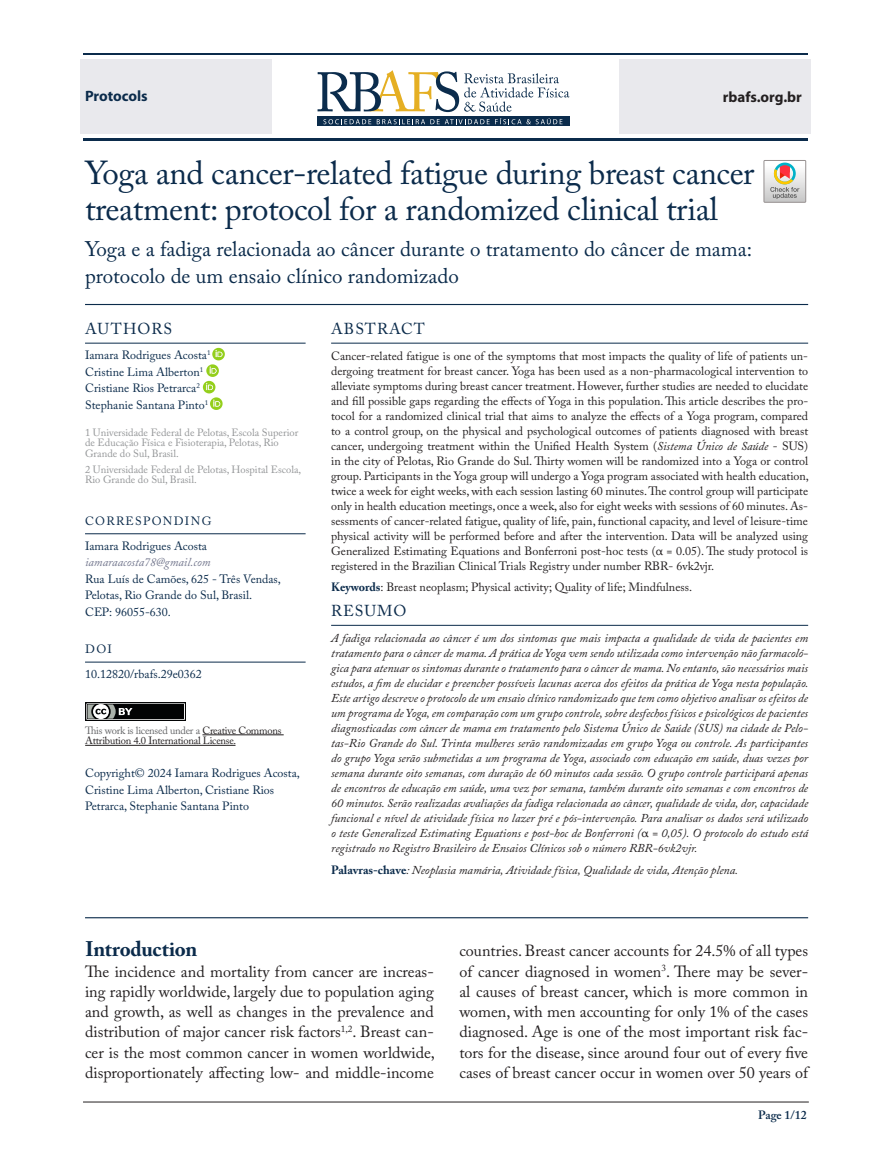
<style>
.page{position:relative;width:893px;height:1170px;background:#fff}
.page>*{position:absolute;margin:0;border:0;box-sizing:border-box;transform-origin:0 0}
.t1{font:33px/36px "Adobe Caslon Pro";letter-spacing:-.015em;color:#0b2b4b}
.t2{font:21px/27px "Adobe Caslon Pro";color:#0b2b4b}
.t3{font:700 21px "Adobe Caslon Pro";letter-spacing:-.015em;color:#0b2b4b}
.t4{font:16.05px/20.2px "Adobe Caslon Pro";color:#231f20;text-align:justify}
.t5{font:15.75px "Adobe Caslon Pro";letter-spacing:.065em;color:#0b2b4b}
.t6{font:700 15px "Myriad Pro";color:#231f20}
.t7{font:700 15px "Myriad Pro";letter-spacing:-.005em;color:#0b2b4b}
.t8{font:italic 12px/15px "Adobe Caslon Pro";color:#231f20;text-align:justify}
.t9{font:12px/15px "Adobe Caslon Pro";color:#231f20;text-align:justify}
.t10{font:12px/16.5px "Adobe Caslon Pro";color:#0b2b4b}
.t11{font:italic 12px "Adobe Caslon Pro";color:#72768d}
.t12{font:600 12px "Adobe Caslon Pro";letter-spacing:-.005em;color:#0b2b4b}
.t13{font:10.5px/10.5px "Adobe Caslon Pro";color:#949698}
.t14{font:10.5px/10.5px "Adobe Caslon Pro";letter-spacing:-.02em;color:#231f20}
.s1{font-style:italic}
.s2{font-family:"Sylfaen"}
.s3{font-weight:700;color:#0b2b4b}
.s4{font-family:"Sylfaen";font-style:normal}
.s5{font-weight:700;font-style:normal;color:#0b2b4b}
.s6{color:#636466}
</style>
<div class="page">
<div style="left:619px;top:59px;width:192px;height:75px;background:#e9e9ed"></div>
<div style="left:80px;top:59px;width:192px;height:75px;background:#e9e9ed"></div>
<hr style="left:83px;top:53px;width:725px;height:2px;background:#0b2b4b">
<hr style="left:83px;top:138px;width:725px;height:2px;background:#0b2b4b">
<svg style="left:764px;top:160px;width:42px;height:42px"></svg>
<hr style="left:83px;top:1101px;width:726px;height:1px;background:#231f20">
<svg style="left:318px;top:117px;width:252px;height:9px"></svg>
<svg style="left:323px;top:119px;width:48px;height:5px"></svg>
<svg style="left:377px;top:118px;width:185px;height:6px"></svg>
<svg style="left:318px;top:70px;width:251px;height:42px"></svg>
<hr style="left:85px;top:304px;width:723px;height:1px;background:#0b2b4b">
<hr style="left:85px;top:343px;width:221px;height:1px;background:#0b2b4b">
<hr style="left:85px;top:533px;width:221px;height:1px;background:#0b2b4b">
<hr style="left:85px;top:661px;width:221px;height:1px;background:#0b2b4b">
<svg style="left:203px;top:348px;width:22px;height:62px"></svg>
<div style="left:85px;top:702px;width:101px;height:18px;border:1px solid #020304"></div>
<div style="left:88px;top:704px;width:96px;height:14px;background:#020304"></div>
<svg style="left:85px;top:702px;width:48px;height:19px"></svg>
<hr style="left:202px;top:734px;width:82px;height:1px;background:#231f20">
<hr style="left:85px;top:745px;width:151px;height:1px;background:#231f20">
<hr style="left:331px;top:343px;width:477px;height:1px;background:#0b2b4b">
<hr style="left:331px;top:625px;width:477px;height:1px;background:#0b2b4b">
<hr style="left:85px;top:917px;width:723px;height:1px;background:#0b2b4b">
<p class="t7" style="left:85px;top:88px;width:64px">Protocols</p>
<p class="t6" style="left:723px;top:88px;width:81px">rbafs.org.br</p>
<h1 class="t1" style="left:85px;top:155px;width:671px">Yoga and cancer-related fatigue during breast cancer treatment: protocol for a randomized clinical trial</h1>
<h2 class="t2" style="left:85px;top:235px;width:669px">Yoga e a fadiga relacionada ao câncer durante o tratamento do câncer de mama: protocolo de um ensaio clínico randomizado</h2>
<h3 class="t5" style="left:85px;top:319px;width:88px">AUTHORS</h3>
<p class="t10" style="left:85px;top:347px;width:127px">Iamara Rodrigues Acosta<sup>1<br></sup>Cristine Lima Alberton<sup>1<br></sup>Cristiane Rios Petrarca<sup>2<br></sup>Stephanie Santana Pinto<sup>1</sup></p>
<p class="t13" style="left:85px;top:427px;width:215px">1 Universidade Federal de Pelotas, Escola Superior de Educação Física e Fisioterapia, Pelotas, Rio<br>Grande do Sul, Brasil.</p>
<p class="t13" style="left:85px;top:463px;width:218px">2 Universidade Federal de Pelotas, Hospital Escola,<br>Rio Grande do Sul, Brasil.</p>
<p class="t10" style="left:85px;top:508px;width:128px;line-height:25px">CORRESPONDING<br>Iamara Rodrigues Acosta</p>
<p class="t11" style="left:85px;top:555px;width:127px">iamaraacosta78@gmail.com</p>
<p class="t10" style="left:85px;top:570px;width:197px">Rua Luís de Camões, 625 - Três Vendas,<br>Pelotas, Rio Grande do Sul, Brasil.<br>CEP: 96055-630.</p>
<p class="t10" style="left:85px;top:636px;width:118px;line-height:25px">DOI<br>10.12820/rbafs.29e0362</p>
<h3 class="t5" style="left:331px;top:319px;width:95px">ABSTRACT</h3>
<p class="t9" style="left:331px;top:348px;width:479px">Cancer-related fatigue is one of the symptoms that most impacts the quality of life of patients un&shy;dergoing treatment for breast cancer. Yoga has been used as a non-pharmacological intervention to alleviate symptoms during breast cancer treatment. However, further studies are needed to elucidate and fill possible gaps regarding the effects of Yoga in this population. This article describes the pro&shy;tocol for a randomized clinical trial that aims to analyze the effects of a Yoga program, compared to a control group, on the physical and psychological outcomes of patients diagnosed with breast cancer, undergoing treatment within the Unified Health System (<span class="s1">Sistema Único de Saúde</span> - SUS) in the city of Pelotas, Rio Grande do Sul. Thirty women will be randomized into a Yoga or control group. Participants in the Yoga group will undergo a Yoga program associated with health education, twice a week for eight weeks, with each session lasting 60 minutes. The control group will participate only in health education meetings, once a week, also for eight weeks with sessions of 60 minutes. As&shy;sessments of cancer-related fatigue, quality of life, pain, functional capacity, and level of leisure-time physical activity will be performed before and after the intervention. Data will be analyzed using Generalized Estimating Equations and Bonferroni post-hoc tests (<span class="s2">α</span> = 0.05). The study protocol is registered in the Brazilian Clinical Trials Registry under number RBR- 6vk2vjr.</p>
<p class="t9" style="left:331px;top:579px;width:362px"><span class="s3">Keywords</span>: Breast neoplasm; Physical activity; Quality of life; Mindfulness.</p>
<h3 class="t5" style="left:331px;top:601px;width:77px">RESUMO</h3>
<p class="t8" style="left:331px;top:630px;width:479px">A fadiga relacionada ao câncer é um dos sintomas que mais impacta a qualidade de vida de pacientes em tratamento para o câncer de mama. A prática de Yoga vem sendo utilizada como intervenção não farmacoló&shy;gica para atenuar os sintomas durante o tratamento para o câncer de mama. No entanto, são necessários mais estudos, a fim de elucidar e preencher possíveis lacunas acerca dos efeitos da prática de Yoga nesta população.<br>Este artigo descreve o protocolo de um ensaio clínico randomizado que tem como objetivo analisar os efeitos de um programa de Yoga, em comparação com um grupo controle, sobre desfechos físicos e psicológicos de pacientes diagnosticadas com câncer de mama em tratamento pelo Sistema Único de Saúde (SUS) na cidade de Pelo&shy;tas-Rio Grande do Sul. Trinta mulheres serão randomizadas em grupo Yoga ou controle. As participantes do grupo Yoga serão submetidas a um programa de Yoga, associado com educação em saúde, duas vezes por semana durante oito semanas, com duração de 60 minutos cada sessão. O grupo controle participará apenas de encontros de educação em saúde, uma vez por semana, também durante oito semanas e com encontros de 60 minutos. Serão realizadas avaliações da fadiga relacionada ao câncer, qualidade de vida, dor, capacidade funcional e nível de atividade física no lazer pré e pós-intervenção. Para analisar os dados será utilizado o teste Generalized Estimating Equations e post-hoc de Bonferroni (<span class="s4">α</span> = 0,05). O protocolo do estudo está registrado no Registro Brasileiro de Ensaios Clínicos sob o número RBR-6vk2vjr.</p>
<p class="t8" style="left:331px;top:861px;width:409px"><span class="s5">Palavras-chave</span>: Neoplasia mamária, Atividade física, Qualidade de vida, Atenção plena.</p>
<p class="t14" style="left:85px;top:724px;width:198px"><span class="s6">This work is licensed under a</span> Creative Commons<br>Attribution 4.0 International License.</p>
<p class="t10" style="left:85px;top:764px;width:216px">Copyright© 2024 Iamara Rodrigues Acosta,<br>Cristine Lima Alberton, Cristiane Rios<br>Petrarca, Stephanie Santana Pinto</p>
<h2 class="t3" style="left:85px;top:936px;width:114px">Introduction</h2>
<p class="t4" style="left:85px;top:960px;width:351px">The incidence and mortality from cancer are increas&shy;ing rapidly worldwide, largely due to population aging and growth, as well as changes in the prevalence and distribution of major cancer risk factors<sup>1,2</sup>. Breast can&shy;cer is the most common cancer in women worldwide, disproportionately affecting low- and middle-income</p>
<p class="t4" style="left:459px;top:940px;width:350px">countries. Breast cancer accounts for 24.5% of all types of cancer diagnosed in women<sup>3</sup>. There may be sever&shy;al causes of breast cancer, which is more common in women, with men accounting for only 1% of the cases diagnosed. Age is one of the most important risk fac&shy;tors for the disease, since around four out of every five cases of breast cancer occur in women over 50 years of</p>
<p class="t12" style="left:758px;top:1107px;width:50px">Page 1/12</p>
</div>
